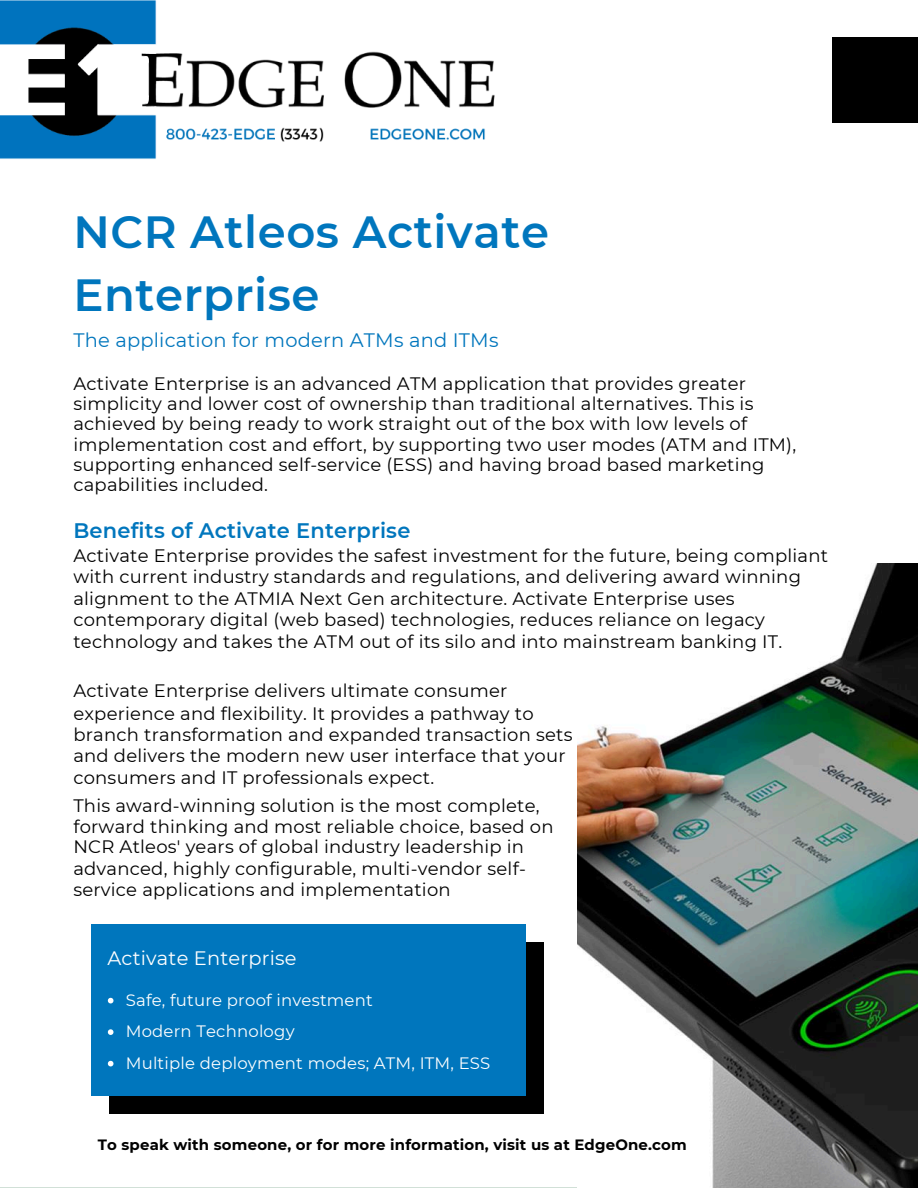
<style>
.page{position:relative;width:918px;height:1188px;background:#fff}
.page>*{position:absolute;margin:0;border:0;box-sizing:border-box;transform-origin:0 0}
.t1{font:600 45px/63px "Montserrat";letter-spacing:.015em;color:#0076bd}
.t2{font:600 21px "Montserrat";letter-spacing:.01em;color:#0076bd}
.t3{font:19.5px "Montserrat";letter-spacing:.01em;color:#0076bd}
.t4{font:19.5px "Montserrat";letter-spacing:.01em;color:#fff}
.t5{font:18px/20.2px "Montserrat";letter-spacing:.01em;color:#000}
.t6{font:16.5px/31.5px "Montserrat";letter-spacing:.01em;color:#fff}
.t7{font:700 15px "Montserrat";letter-spacing:.01em;color:#000}
</style>
<div class="page">
<img style="left:577px;top:563px;width:341px;height:625px">
<img style="left:0;top:0;width:495px;height:159px">
<div style="left:110px;top:943px;width:434px;height:171px;background:#000"></div>
<div style="left:92px;top:925px;width:434px;height:171px;background:#0076bd"></div>
<div style="left:832px;top:37px;width:86px;height:86px;background:#000"></div>
<svg style="left:108px;top:998px;width:5px;height:5px"></svg>
<svg style="left:108px;top:1029px;width:5px;height:6px"></svg>
<svg style="left:108px;top:1061px;width:5px;height:5px"></svg>
<p class="t1" style="left:73px;top:200px;width:477px">NCR Atleos Activate<br>Enterprise</p>
<p class="t3" style="left:73px;top:328px;width:427px">The application for modern ATMs and ITMs</p>
<h1 class="t5" style="left:73px;top:373px;width:724px">Activate Enterprise is an advanced ATM application that provides greater simplicity and lower cost of ownership than traditional alternatives. This is achieved by being ready to work straight out of the box with low levels of implementation cost and effort, by supporting two user modes (ATM and ITM), supporting enhanced self-service (ESS) and having broad based marketing capabilities included.</h1>
<h1 class="t2" style="left:73px;top:518px;width:338px">Benefits of Activate Enterprise</h1>
<h1 class="t5" style="left:73px;top:545px;width:756px;line-height:21.3px">Activate Enterprise provides the safest investment for the future, being compliant with current industry standards and regulations, and delivering award winning alignment to the ATMIA Next Gen architecture. Activate Enterprise uses contemporary digital (web based) technologies, reduces reliance on legacy technology and takes the ATM out of its silo and into mainstream banking IT.</h1>
<h1 class="t5" style="left:73px;top:680px;width:501px;line-height:21.6px">Activate Enterprise delivers ultimate consumer experience and flexibility. It provides a pathway to branch transformation and expanded transaction sets and delivers the modern new user interface that your consumers and IT professionals expect.</h1>
<h1 class="t5" style="left:73px;top:795px;width:482px;line-height:20.9px">This award-winning solution is the most complete, forward thinking and most reliable choice, based on<br>NCR Atleos' years of global industry leadership in</h1>
<h1 class="t5" style="left:73px;top:858px;width:454px;line-height:21.3px">advanced, highly configurable, multi-vendor self&shy;service applications and implementation</h1>
<p class="t4" style="left:107px;top:947px;width:191px">Activate Enterprise</p>
<h1 class="t6" style="left:126px;top:984px;width:249px">Safe, future proof investment</h1>
<h2 class="t6" style="left:126px;top:1016px;width:366px">Modern Technology<br>Multiple deployment modes; ATM, ITM, ESS</h2>
<p class="t7" style="left:98px;top:1135px;width:591px">To speak with someone, or for more information, visit us at EdgeOne.com</p>
</div>
